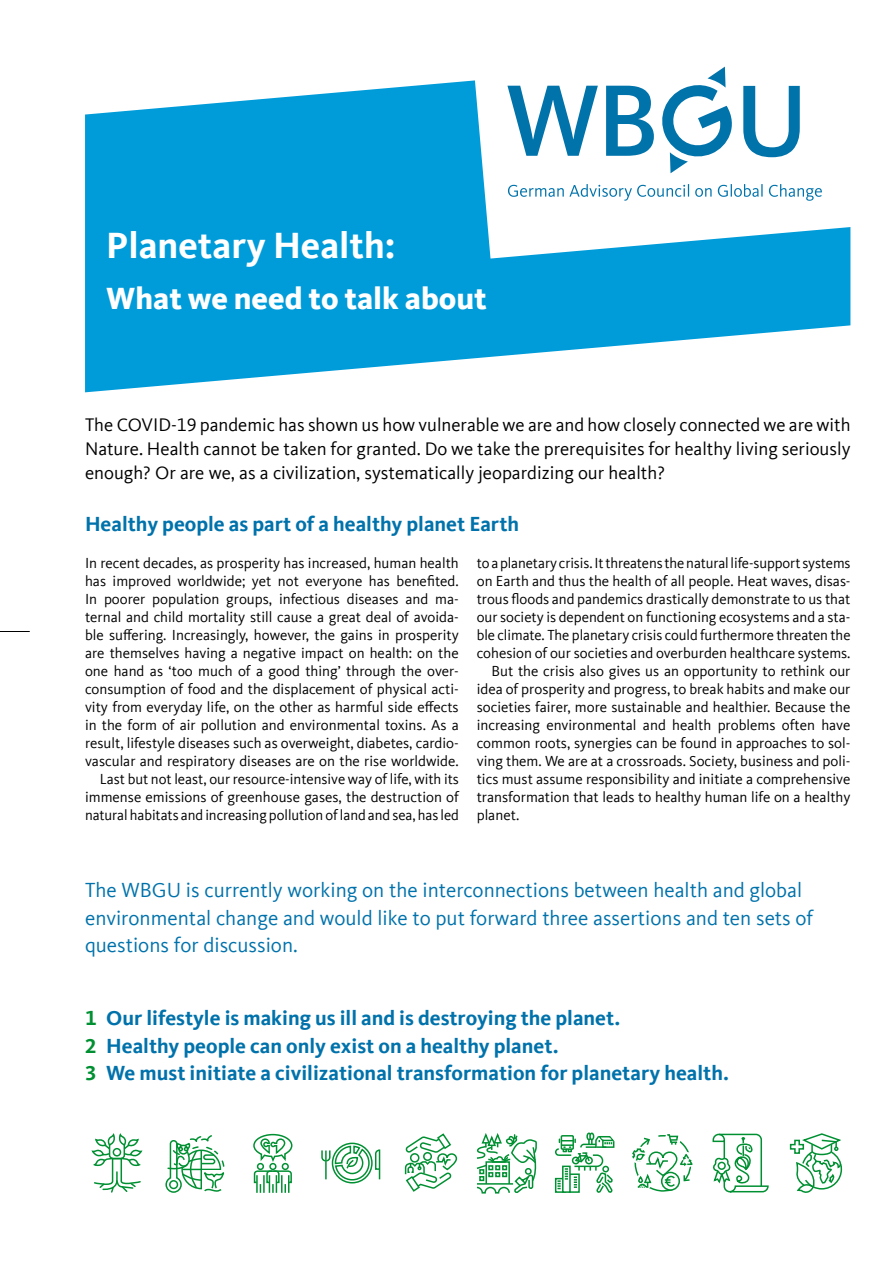
<style>
.page{position:relative;width:893px;height:1263px;background:#fff}
.page>*{position:absolute;margin:0;border:0;box-sizing:border-box;transform-origin:0 0}
.Kennung_VA{font:700 37.5px "Kievit Offc";color:#fff}
.Titelhead_VA{font:800 31.5px "Kievit Offc";color:#fff}
.Einleitung_Subhead{font:21px/27.5px "Kievit Offc";color:#0072ab}
.Einleitung_Thesen{font:700 21px "Kievit Offc";color:#0072ab}
.Einleitung_Head{font:700 21px "Kievit Offc";color:#0072ab}
.Einleitung{font:18.75px/24px "Kievit Offc";color:#000;text-align:justify}
.Einleitung-2{font:15px/18px "Kievit Offc";color:#000;text-align:right}
.s1{color:#009032}
</style>
<div class="page">
<svg style="left:85px;top:80px;width:765px;height:312px;fill:#009cda"></svg>
<svg style="left:474px;top:66px;width:377px;height:193px"></svg>
<hr style="left:0;top:631px;width:30px;height:1px;background:#000">
<svg style="left:507px;top:86px;width:91px;height:70px"></svg>
<svg style="left:606px;top:67px;width:194px;height:106px"></svg>
<svg style="left:508px;top:184px;width:314px;height:17px"></svg>
<svg style="left:91px;top:1135px;width:52px;height:58px"></svg>
<svg style="left:165px;top:1135px;width:60px;height:58px"></svg>
<div style="left:257px;top:1163px;width:7px;height:7px;border:2px solid #009032;border-radius:50%"></div>
<div style="left:282px;top:1163px;width:7px;height:7px;border:2px solid #009032;border-radius:50%"></div>
<div style="left:269px;top:1163px;width:8px;height:7px;border:2px solid #009032;border-radius:50%"></div>
<svg style="left:253px;top:1170px;width:39px;height:23px"></svg>
<svg style="left:253px;top:1133px;width:40px;height:31px"></svg>
<div style="left:332px;top:1142px;width:41px;height:41px;border:2px solid #009032;border-radius:50%"></div>
<svg style="left:321px;top:1145px;width:60px;height:36px"></svg>
<svg style="left:404px;top:1133px;width:54px;height:59px"></svg>
<svg style="left:476px;top:1133px;width:61px;height:61px"></svg>
<div style="left:586px;top:1132px;width:5px;height:8px;border:2px solid #009032;border-radius:50%"></div>
<div style="left:589px;top:1132px;width:5px;height:8px;border:2px solid #009032;border-radius:50%"></div>
<svg style="left:554px;top:1133px;width:61px;height:60px"></svg>
<svg style="left:632px;top:1134px;width:61px;height:58px"></svg>
<svg style="left:712px;top:1133px;width:57px;height:60px"></svg>
<div style="left:718px;top:1162px;width:7px;height:7px;background:#fff;border-radius:50%"></div>
<div style="left:718px;top:1162px;width:8px;height:8px;border:2px solid #009032;border-radius:50%"></div>
<svg style="left:789px;top:1133px;width:54px;height:60px"></svg>
<p class="Kennung_VA" style="left:106px;top:224px;width:291px">Planetary Health:</p>
<p class="Titelhead_VA" style="left:106px;top:279px;width:382px">What we need to talk about</p>
<p class="Einleitung" style="left:85px;top:413px;width:767px">The COVID-19 pandemic has shown us how vulnerable we are and how closely connected we are with Nature. Health cannot be taken for granted. Do we take the prerequisites for healthy living seriously enough? Or are we, as a civilization, systematically jeopardizing our health?</p>
<p class="Einleitung_Head" style="left:85px;top:512px;width:436px">Healthy people as part of a healthy planet Earth</p>
<p class="Einleitung-2" style="left:85px;top:554px;width:375px">In recent decades, as prosperity has increased, human health has improved worldwide; yet not everyone has benefited.<br>In poorer population groups, infectious diseases and ma&shy;ternal and child mortality still cause a great deal of avoida&shy;ble suffering. Increasingly, however, the gains in prosperity are themselves having a negative impact on health: on the one hand as ‘too much of a good thing’ through the over&shy;consumption of food and the displacement of physical acti&shy;vity from everyday life, on the other as harmful side effects in the form of air pollution and environmental toxins. As a result, lifestyle diseases such as overweight, diabetes, cardio&shy;vascular and respiratory diseases are on the rise worldwide.<br>Last but not least, our resource-intensive way of life, with its immense emissions of greenhouse gases, the destruction of natural habitats and increasing pollution of land and sea, has led</p>
<p class="Einleitung-2" style="left:477px;top:554px;width:375px">to a planetary crisis. It threatens the natural life-support systems</p>
<p class="Einleitung-2" style="left:477px;top:572px;width:374px">on Earth and thus the health of all people. Heat waves, disas-</p>
<p class="Einleitung-2" style="left:477px;top:590px;width:375px">trous floods and pandemics drastically demonstrate to us that</p>
<p class="Einleitung-2" style="left:477px;top:608px;width:375px">our society is dependent on functioning ecosystems and a sta-</p>
<p class="Einleitung-2" style="left:477px;top:626px;width:375px">ble climate. The planetary crisis could furthermore threaten the</p>
<p class="Einleitung-2" style="left:477px;top:644px;width:375px">cohesion of our societies and overburden healthcare systems.</p>
<p class="Einleitung-2" style="left:492px;top:662px;width:360px">But the crisis also gives us an opportunity to rethink our</p>
<p class="Einleitung-2" style="left:477px;top:680px;width:375px">idea of prosperity and progress, to break habits and make our</p>
<p class="Einleitung-2" style="left:477px;top:698px;width:375px">societies fairer, more sustainable and healthier. Because the</p>
<p class="Einleitung-2" style="left:477px;top:716px;width:375px">increasing environmental and health problems often have</p>
<p class="Einleitung-2" style="left:477px;top:734px;width:375px">common roots, synergies can be found in approaches to sol-</p>
<p class="Einleitung-2" style="left:477px;top:752px;width:375px">ving them. We are at a crossroads. Society, business and poli-</p>
<p class="Einleitung-2" style="left:477px;top:770px;width:375px">tics must assume responsibility and initiate a comprehensive</p>
<p class="Einleitung-2" style="left:477px;top:788px;width:375px">transformation that leads to healthy human life on a healthy</p>
<p class="Einleitung-2" style="left:477px;top:806px;width:44px">planet.</p>
<p class="Einleitung_Subhead" style="left:85px;top:877px;width:730px">The WBGU is currently working on the interconnections between health and global environmental change and would like to put forward three assertions and ten sets of questions for discussion.</p>
<p class="Einleitung_Thesen" style="left:85px;top:1006px;width:537px"><span class="s1">1</span> Our lifestyle is making us ill and is destroying the planet.</p>
<p class="Einleitung_Thesen" style="left:85px;top:1033px;width:475px"><span class="s1">2</span> Healthy people can only exist on a healthy planet.</p>
<p class="Einleitung_Thesen" style="left:85px;top:1061px;width:645px"><span class="s1">3</span> We must initiate a civilizational transformation for planetary health.</p>
</div>
